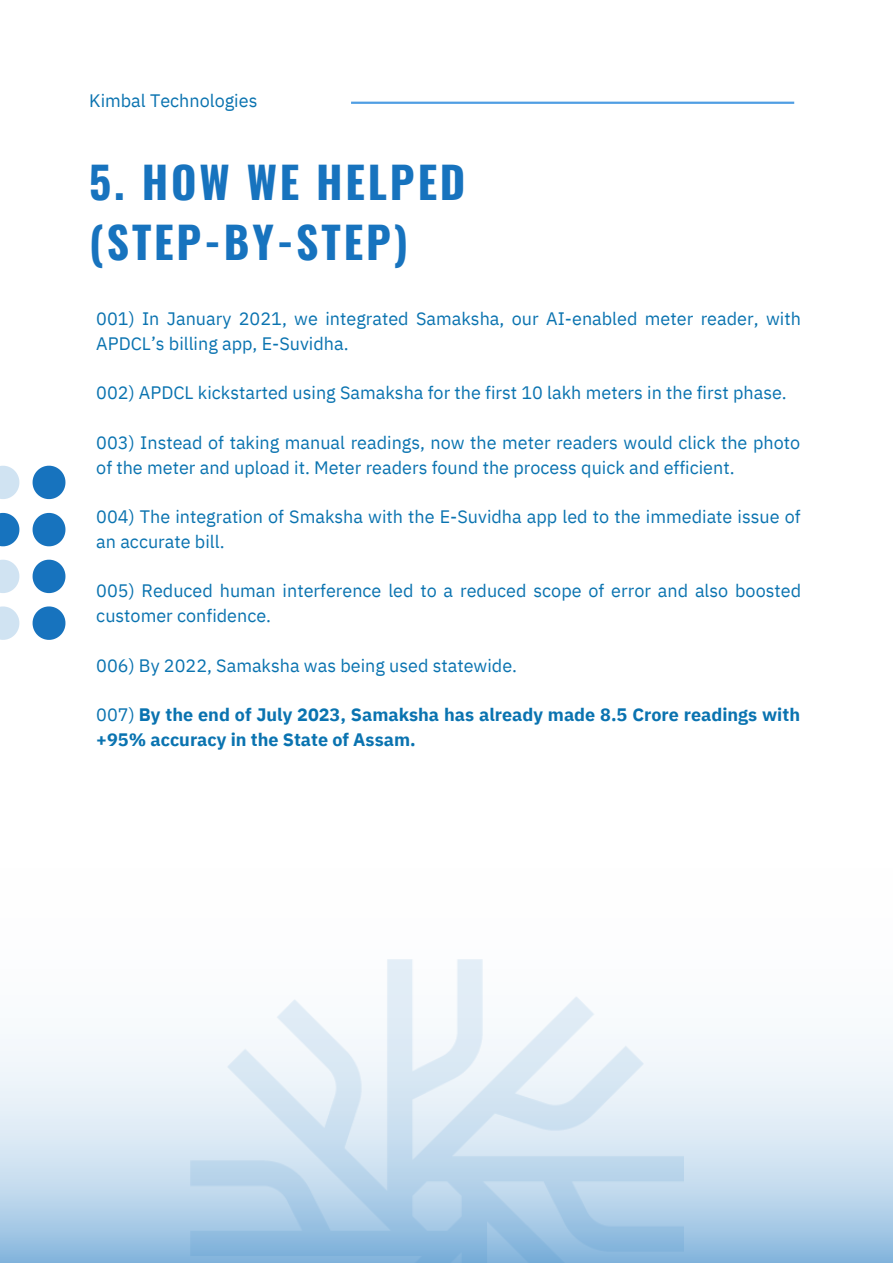
<style>
.page{position:relative;width:893px;height:1264px;background:#fff}
.page>*{position:absolute;margin:0;border:0;box-sizing:border-box;transform-origin:0 0}
.t1{font:700 43.5px/60.8px "Oswald";letter-spacing:.065em;color:#1773be}
.t2{font:18px/24.8px "IBM Plex Sans";color:#0a73b0}
.t3{font:700 18px/24.8px "IBM Plex Sans";color:#0a73b0}
.s1{font-weight:400}
</style>
<div class="page">
<svg style="left:0;top:1039px;width:892px;height:223px"></svg>
<svg style="left:0;top:465px;width:19px;height:34px"></svg>
<svg style="left:33px;top:465px;width:32px;height:34px"></svg>
<svg style="left:0;top:513px;width:19px;height:33px"></svg>
<svg style="left:33px;top:513px;width:32px;height:33px"></svg>
<svg style="left:0;top:559px;width:19px;height:34px"></svg>
<svg style="left:33px;top:559px;width:32px;height:34px"></svg>
<svg style="left:0;top:606px;width:19px;height:34px"></svg>
<svg style="left:33px;top:606px;width:32px;height:34px"></svg>
<hr style="left:351px;top:102px;width:443px;height:2px;background:#509ee3">
<img style="left:191px;top:959px;width:492px;height:303px">
<p class="t2" style="left:89px;top:87px;width:170px">Kimbal Technologies</p>
<p class="t1" style="left:89px;top:150px;width:377px">5. HOW WE HELPED (STEP-BY-STEP)</p>
<p class="t2" style="left:96px;top:306px;width:706px">001) In January 2021, we integrated Samaksha, our AI-enabled meter reader, with<br>APDCL’s billing app, E-Suvidha.</p>
<p class="t2" style="left:96px;top:380px;width:692px">002) APDCL kickstarted using Samaksha for the first 10 lakh meters in the first phase.</p>
<p class="t2" style="left:96px;top:430px;width:705px">003) Instead of taking manual readings, now the meter readers would click the photo of the meter and upload it. Meter readers found the process quick and efficient.</p>
<p class="t2" style="left:96px;top:504px;width:706px">004) The integration of Smaksha with the E-Suvidha app led to the immediate issue of an accurate bill.</p>
<p class="t2" style="left:96px;top:578px;width:706px">005) Reduced human interference led to a reduced scope of error and also boosted customer confidence.</p>
<p class="t2" style="left:96px;top:652px;width:422px">006) By 2022, Samaksha was being used statewide.</p>
<p class="t3" style="left:96px;top:702px;width:705px"><span class="s1">007)</span> By the end of July 2023, Samaksha has already made 8.5 Crore readings with +95% accuracy in the State of Assam.</p>
</div>
